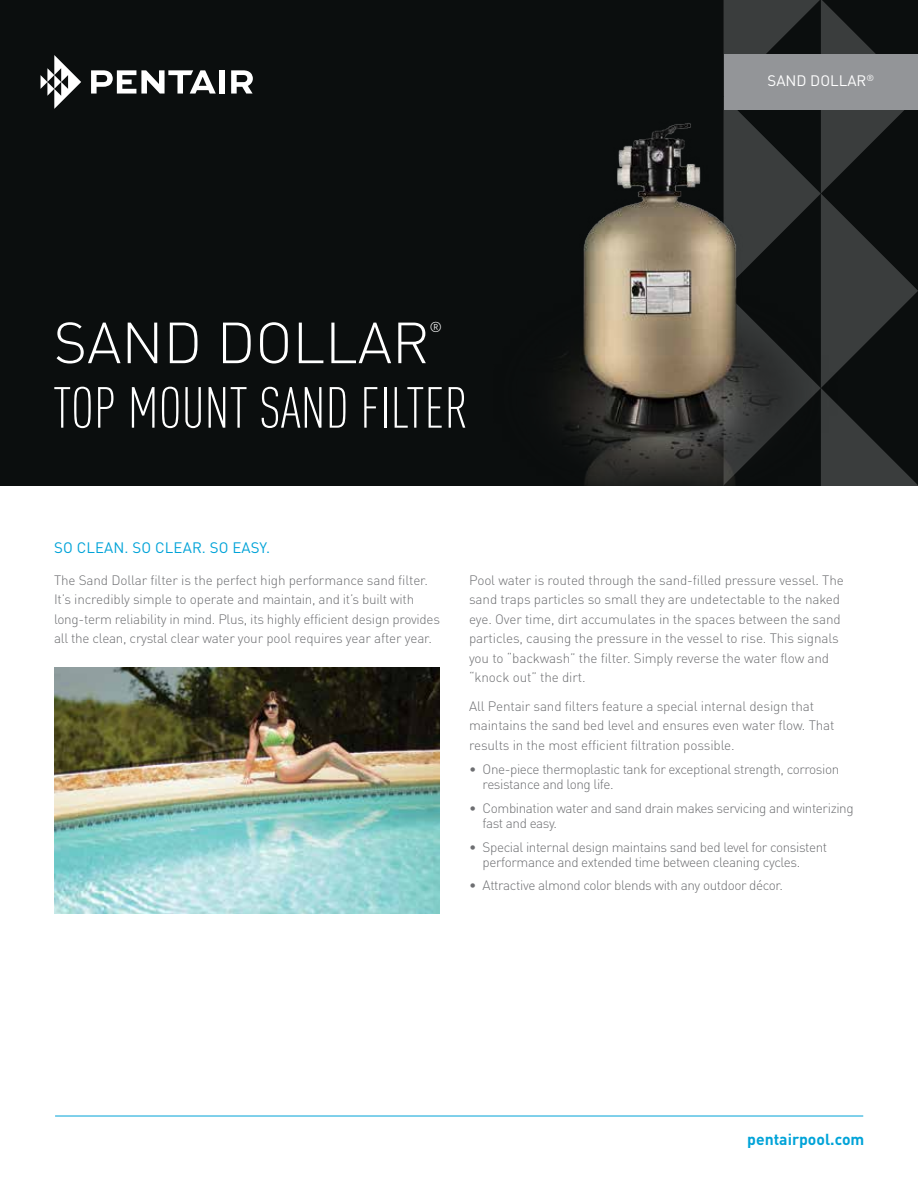
<style>
.page{position:relative;width:918px;height:1188px;background:#fff}
.page>*{position:absolute;margin:0;border:0;box-sizing:border-box;transform-origin:0 0}
.t1{font:300 condensed 57px "DIN Pro";color:#fff}
.t2{font:300 57px "DIN Pro";color:#fff}
.t3{font:700 15.75px "DIN Pro";color:#00a3d8}
.t4{font:15px "DIN Pro";letter-spacing:.01em;color:#00a3d8}
.t5{font:15px "DIN Pro";color:#fff}
.t6{font:300 14.25px "DIN Pro";color:#fff}
.t7{font:300 13.5px/19.5px "DIN Pro";letter-spacing:-.02em;color:#6d6e71}
.t8{font:8.7px "DIN Pro";color:#fff}
</style>
<div class="page">
<div style="left:0;top:0;width:918px;height:486px;background:#0b0e0e"></div>
<img style="left:54px;top:667px;width:386px;height:246px">
<hr style="left:55px;top:1116px;width:808px;height:1px;background:#00a3d8">
<svg style="left:41px;top:55px;width:40px;height:54px"></svg>
<svg style="left:91px;top:70px;width:125px;height:24px"></svg>
<div style="left:220px;top:70px;width:5px;height:24px;background:#fff"></div>
<svg style="left:231px;top:70px;width:22px;height:24px"></svg>
<svg style="left:724px;top:0;width:194px;height:486px"></svg>
<div style="left:724px;top:54px;width:194px;height:55px;background:#939598"></div>
<img style="left:560px;top:115px;width:305px;height:371px">
<h1 class="t2" style="left:54px;top:299px;width:377px">SAND DOLLAR</h1>
<p class="t6" style="left:429px;top:316px;width:14px">®</p>
<h1 class="t1" style="left:53px;top:367px;width:417px">TOP MOUNT SAND FILTER</h1>
<p class="t5" style="left:768px;top:69px;width:63px">SAN D DOLLAR</p>
<p class="t8" style="left:866px;top:71px;width:9px">®</p>
<p class="t4" style="left:54px;top:535px;width:218px">SO CLEAN. SO CLEAR. SO EASY.</p>
<p class="t7" style="left:54px;top:569px;width:388px">The Sand Dollar filter is the perfect high performance sand filter.<br>It’s incredibly simple to operate and maintain, and it’s built with long-term reliability in mind. Plus, its highly efficient design provides all the clean, crystal clear water your pool requires year after year.</p>
<p class="t7" style="left:469px;top:569px;width:376px">Pool water is routed through the sand-filled pressure vessel. The sand traps particles so small they are undetectable to the naked eye. Over time, dirt accumulates in the spaces between the sand particles, causing the pressure in the vessel to rise. This signals you to “backwash” the filter. Simply reverse the water flow and “knock out” the dirt.</p>
<p class="t7" style="left:469px;top:695px;width:367px">All Pentair sand filters feature a special internal design that maintains the sand bed level and ensures even water flow. That results in the most efficient filtration possible.</p>
<p class="t7" style="left:483px;top:760px;width:358px;line-height:15px;text-indent:-14px">• One-piece thermoplastic tank for exceptional strength, corrosion resistance and long life.</p>
<p class="t7" style="left:483px;top:799px;width:373px;line-height:15px;text-indent:-14px">• Combination water and sand drain makes servicing and winterizing fast and easy.</p>
<p class="t7" style="left:483px;top:838px;width:346px;line-height:15px;text-indent:-14px">• Special internal design maintains sand bed level for consistent performance and extended time between cleaning cycles.</p>
<p class="t7" style="left:469px;top:875px;width:315px">• Attractive almond color blends with any outdoor décor.</p>
<p class="t3" style="left:747px;top:1127px;width:119px">pentairpool.com</p>
</div>
